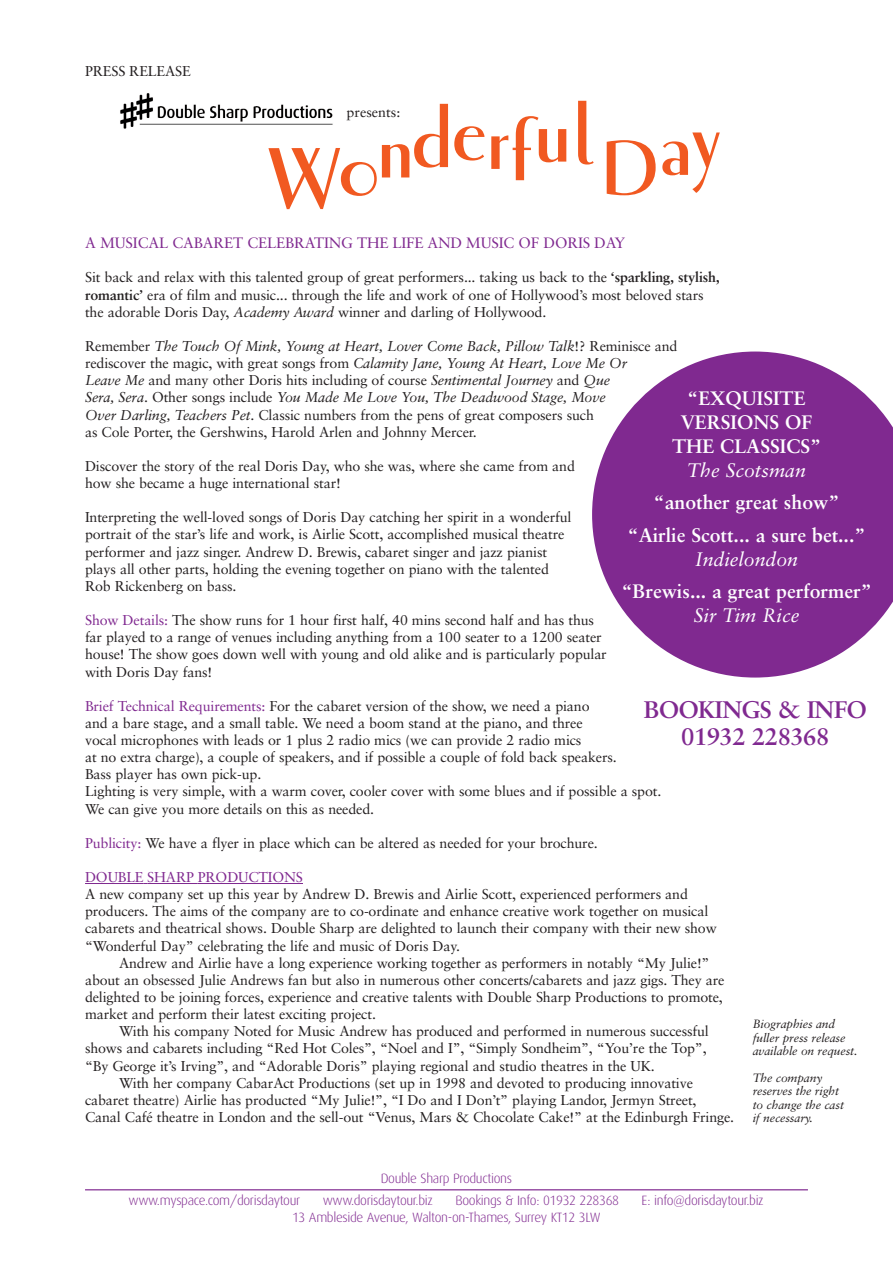
<style>
.page{position:relative;width:893px;height:1263px;background:#fff}
.page>*{position:absolute;margin:0;border:0;box-sizing:border-box;transform-origin:0 0}
.t1{font:700 24px/27px "Sabon";letter-spacing:-.02em;color:#802990;text-align:center}
.t2{font:700 19.5px/24px "Sabon";color:#fff;text-align:center}
.t3{font:italic 19.5px "Sabon";color:#fff}
.t4{font:15px "Sabon";letter-spacing:-.01em;color:#802990}
.t5{font:14.25px/17.1px "Sabon";letter-spacing:-.01em;color:#231f20}
.t6{font:14.25px "Sabon";letter-spacing:-.01em;color:#802990}
.t7{font:300 13.5px "Dax";letter-spacing:-.025em;color:#802990}
.t8{font:italic 12px/13.5px "Sabon";letter-spacing:-.01em;color:#231f20}
.s1{font-weight:700}
.s2{font-style:italic}
.s3{color:#802990}
</style>
<div class="page">
<hr style="left:85px;top:883px;width:59px;height:1px;background:#802990">
<hr style="left:147px;top:883px;width:47px;height:1px;background:#802990">
<hr style="left:198px;top:883px;width:105px;height:1px;background:#802990">
<svg style="left:592px;top:351px;width:300px;height:326px;fill:#802990"></svg>
<svg style="left:454px;top:126px;width:30px;height:35px"></svg>
<svg style="left:491px;top:116px;width:75px;height:64px"></svg>
<svg style="left:578px;top:101px;width:16px;height:64px"></svg>
<svg style="left:607px;top:140px;width:49px;height:55px"></svg>
<svg style="left:662px;top:132px;width:58px;height:61px"></svg>
<svg style="left:268px;top:104px;width:180px;height:105px"></svg>
<img style="left:120px;top:93px;width:214px;height:37px">
<hr style="left:85px;top:1189px;width:723px;height:1px;background:#802990">
<p class="t5" style="left:85px;top:64px;width:107px">PRESS RELEASE</p>
<p class="t5" style="left:347px;top:105px;width:55px">presents:</p>
<p class="t4" style="left:85px;top:236px;width:542px">A MUSICAL CABARET CELEBRATING THE LIFE AND MUSIC OF DORIS DAY</p>
<p class="t5" style="left:85px;top:270px;width:636px">Sit back and relax with this talented group of great performers... taking us back to the <span class="s1">‘sparkling, stylish, romantic’</span> era of film and music... through the life and work of one of Hollywood’s most beloved stars the adorable Doris Day, <span class="s2">Academy Award</span> winner and darling of Hollywood.</p>
<p class="t5" style="left:85px;top:339px;width:594px">Remember <span class="s2">The Touch Of Mink, Young at Heart, Lover Come Back, Pillow Talk</span>!? Reminisce and rediscover the magic, with great songs from <span class="s2">Calamity Jane, Young At Heart, Love Me Or<br>Leave Me</span> and many other Doris hits including of course <span class="s2">Sentimental Journey</span> and <span class="s2">Que<br>Sera, Sera</span>. Other songs include <span class="s2">You Made Me Love You, The Deadwood Stage, Move<br>Over Darling, Teachers Pet</span>. Classic numbers from the pens of great composers such<br>as Cole Porter, the Gershwins, Harold Arlen and Johnny Mercer.</p>
<p class="t5" style="left:85px;top:459px;width:491px">Discover the story of the real Doris Day, who she was, where she came from and how she became a huge international star!</p>
<p class="t5" style="left:85px;top:510px;width:488px">Interpreting the well-loved songs of Doris Day catching her spirit in a wonderful portrait of the star’s life and work, is Airlie Scott, accomplished musical theatre performer and jazz singer. Andrew D. Brewis, cabaret singer and jazz pianist plays all other parts, holding the evening together on piano with the talented Rob Rickenberg on bass.</p>
<p class="t5" style="left:85px;top:613px;width:523px"><span class="s3">Show Details:</span> The show runs for 1 hour first half, 40 mins second half and has thus far played to a range of venues including anything from a 100 seater to a 1200 seater house! The show goes down well with young and old alike and is particularly popular with Doris Day fans!</p>
<p class="t5" style="left:85px;top:698px;width:578px"><span class="s3">Brief Technical Requirements:</span> For the cabaret version of the show, we need a piano<br>and a bare stage, and a small table. We need a boom stand at the piano, and three<br>vocal microphones with leads or 1 plus 2 radio mics (we can provide 2 radio mics<br>at no extra charge), a couple of speakers, and if possible a couple of fold back speakers.<br>Bass player has own pick-up.<br>Lighting is very simple, with a warm cover, cooler cover with some blues and if possible a spot.<br>We can give you more details on this as needed.</p>
<p class="t5" style="left:85px;top:835px;width:514px"><span class="s3">Publicity:</span> We have a flyer in place which can be altered as needed for your brochure.</p>
<p class="t6" style="left:85px;top:871px;width:219px">DOUBLE SHARP PRODUCTIONS</p>
<p class="t5" style="left:85px;top:887px;width:633px">A new company set up this year by Andrew D. Brewis and Airlie Scott, experienced performers and producers. The aims of the company are to co-ordinate and enhance creative work together on musical cabarets and theatrical shows. Double Sharp are delighted to launch their company with their new show “Wonderful Day” celebrating the life and music of Doris Day.</p>
<p class="t5" style="left:85px;top:955px;width:641px;text-indent:34px">Andrew and Airlie have a long experience working together as performers in notably “My Julie!” about an obsessed Julie Andrews fan but also in numerous other concerts/cabarets and jazz gigs. They are delighted to be joining forces, experience and creative talents with Double Sharp Productions to promote, market and perform their latest exciting project.</p>
<p class="t5" style="left:85px;top:1024px;width:625px;text-indent:34px">With his company Noted for Music Andrew has produced and performed in numerous successful shows and cabarets including “Red Hot Coles”, “Noel and I”, “Simply Sondheim”, “You’re the Top”, “By George it’s Irving”, and “Adorable Doris” playing regional and studio theatres in the UK.</p>
<p class="t5" style="left:85px;top:1075px;width:651px;text-indent:34px">With her company CabarAct Productions (set up in 1998 and devoted to producing innovative cabaret theatre) Airlie has producted “My Julie!”, “I Do and I Don’t” playing Landor, Jermyn Street,<br>Canal Café theatre in London and the sell-out “Venus, Mars &amp; Chocolate Cake!” at the Edinburgh Fringe.</p>
<h2 class="t2" style="left:672px;top:387px;width:150px">“EXQUISITE<br>VERSIONS OF<br>THE CLASSICS”</h2>
<h2 class="t3" style="left:687px;top:462px;width:120px">The Scotsman</h2>
<h2 class="t2" style="left:628px;top:488px;width:239px;line-height:32.5px">“another great show” “Airlie Scott... a sure bet...”</h2>
<h2 class="t3" style="left:695px;top:551px;width:104px">Indielondon</h2>
<h2 class="t2" style="left:622px;top:581px;width:251px">“Brewis... a great performer”</h2>
<h2 class="t3" style="left:694px;top:607px;width:107px">Sir Tim Rice</h2>
<h1 class="t1" style="left:644px;top:698px;width:225px">BOOKINGS &amp; INFO<br>01932 228368</h1>
<p class="t8" style="left:753px;top:1018px;width:106px">Biographies and fuller press release available on request.</p>
<p class="t8" style="left:753px;top:1072px;width:93px">The company reserves the right to change the cast if necessary.</p>
<p class="t7" style="left:381px;top:1173px;width:133px">Double Sharp Productions</p>
<p class="t7" style="left:129px;top:1196px;width:173px">www.myspace.com/dorisdaytour</p>
<p class="t7" style="left:323px;top:1196px;width:112px">www.dorisdaytour.biz</p>
<p class="t7" style="left:455px;top:1196px;width:165px">Bookings &amp; Info: 01932 228368</p>
<p class="t7" style="left:642px;top:1196px;width:124px">E: info@dorisdaytour.biz</p>
<p class="t7" style="left:292px;top:1213px;width:310px">13 Ambleside Avenue, Walton-on-Thames, Surrey KT12 3LW</p>
</div>
